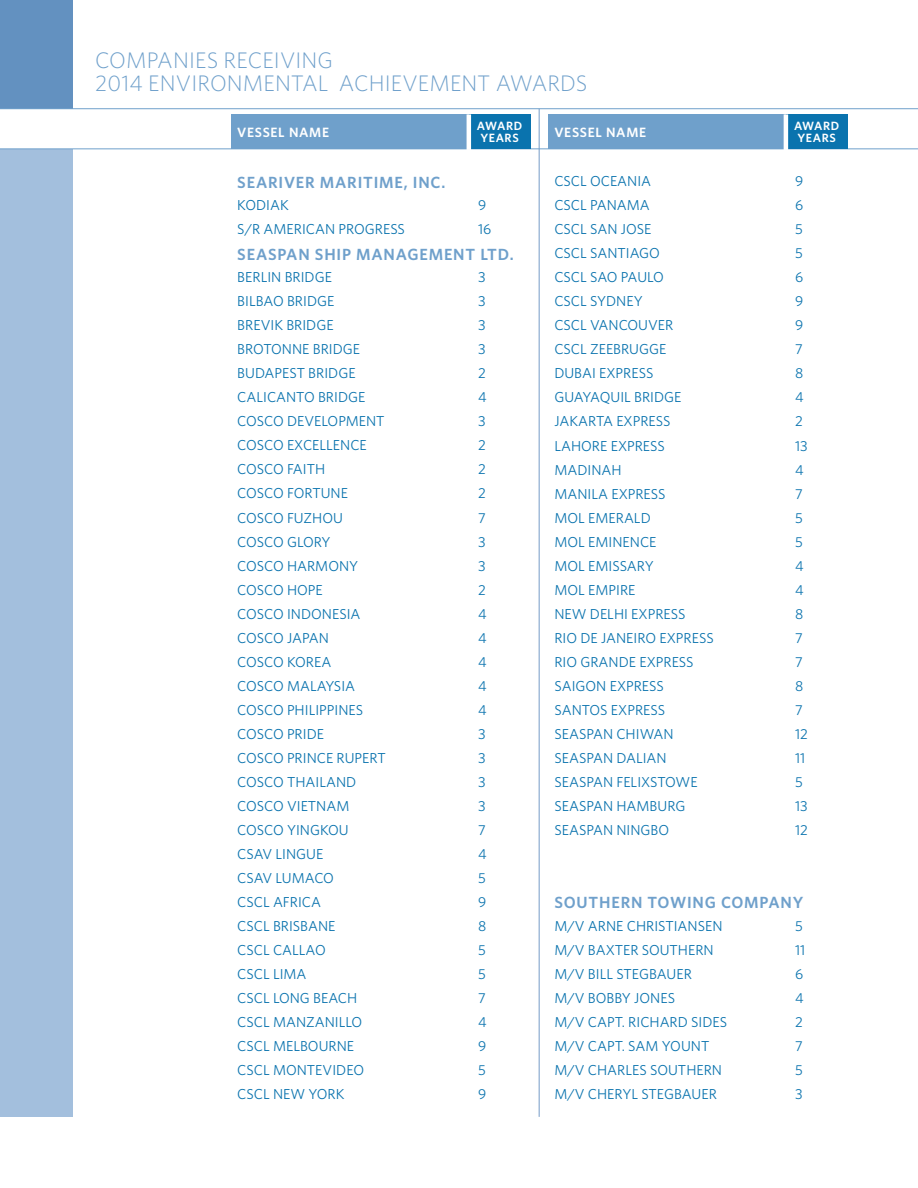
<style>
.page{position:relative;width:918px;height:1188px;background:#fff}
.page>*{position:absolute;margin:0;border:0;box-sizing:border-box;transform-origin:0 0}
.t1{font:300 22.5px/22.5px "Whitney";letter-spacing:.005em;color:#6fa0cb}
.t2{font:600 16.2px "Whitney";letter-spacing:.05em;color:#6fa0cb}
.t3{font:14.4px "Whitney";color:#0a73ae}
.t4{font:600 13.5px "Whitney";letter-spacing:.05em;color:#fff}
.t5{font:600 12px/12px "Whitney";color:#fff}
</style>
<div class="page">
<div style="left:0;top:0;width:73px;height:109px;background:#6391c0"></div>
<div style="left:1px;top:149px;width:72px;height:968px;background:#a3bfdd"></div>
<hr style="left:538px;top:109px;width:1px;height:1008px;background:#769cc8">
<hr style="left:0;top:108px;width:917px;height:1px;background:#6fa0cb">
<hr style="left:0;top:148px;width:917px;height:1px;background:#6fa0cb">
<div style="left:231px;top:114px;width:237px;height:35px;background:#6fa0cb"></div>
<div style="left:468px;top:114px;width:62px;height:35px;background:#0a73ae"></div>
<div style="left:466px;top:114px;width:5px;height:35px;background:#fff"></div>
<div style="left:548px;top:114px;width:237px;height:35px;background:#6fa0cb"></div>
<div style="left:785px;top:114px;width:62px;height:35px;background:#0a73ae"></div>
<svg style="left:783px;top:114px;width:4px;height:35px"></svg>
<h1 class="t1" style="left:95px;top:48px;width:493px">COMPANIES RECEIVING<br>2014 ENVIRONMENTAL ACHIEVEMENT AWARDS</h1>
<p class="t4" style="left:237px;top:123px;width:93px">VESSEL NAME</p>
<p class="t5" style="left:477px;top:120px;width:20px">AWARD<br>YEARS</p>
<p class="t2" style="left:237px;top:171px;width:209px">SEARIVER MARITIME, INC.</p>
<p class="t3" style="left:237px;top:196px;width:51px">KODIAK</p>
<p class="t3" style="left:478px;top:196px;width:10px">9</p>
<p class="t3" style="left:237px;top:220px;width:169px">S/R AMERICAN PROGRESS</p>
<p class="t3" style="left:478px;top:220px;width:15px">16</p>
<p class="t2" style="left:237px;top:243px;width:278px">SEASPAN SHIP MANAGEMENT LTD.</p>
<p class="t3" style="left:237px;top:268px;width:96px">BERLIN BRIDGE</p>
<p class="t3" style="left:478px;top:268px;width:9px">3</p>
<p class="t3" style="left:237px;top:292px;width:99px">BILBAO BRIDGE</p>
<p class="t3" style="left:478px;top:292px;width:9px">3</p>
<p class="t3" style="left:237px;top:316px;width:98px">BREVIK BRIDGE</p>
<p class="t3" style="left:478px;top:316px;width:9px">3</p>
<p class="t3" style="left:237px;top:340px;width:124px">BROTONN E BRIDGE</p>
<p class="t3" style="left:478px;top:340px;width:9px">3</p>
<p class="t3" style="left:237px;top:364px;width:120px">BUDAPEST BRIDGE</p>
<p class="t3" style="left:478px;top:364px;width:9px">2</p>
<p class="t3" style="left:237px;top:388px;width:129px">CALICANTO BRIDGE</p>
<p class="t3" style="left:478px;top:388px;width:10px">4</p>
<p class="t3" style="left:237px;top:412px;width:149px">COSCO DEVELOPMENT</p>
<p class="t3" style="left:478px;top:412px;width:9px">3</p>
<p class="t3" style="left:237px;top:436px;width:131px">COSCO EXCELLEN CE</p>
<p class="t3" style="left:478px;top:436px;width:9px">2</p>
<p class="t3" style="left:237px;top:460px;width:87px">COSCO FAITH</p>
<p class="t3" style="left:478px;top:460px;width:9px">2</p>
<p class="t3" style="left:237px;top:484px;width:112px">COSCO FORTUN E</p>
<p class="t3" style="left:478px;top:484px;width:9px">2</p>
<p class="t3" style="left:237px;top:508px;width:107px">COSCO FUZH OU</p>
<p class="t3" style="left:478px;top:508px;width:9px">7</p>
<p class="t3" style="left:237px;top:532px;width:85px">COSCO GLORY</p>
<p class="t3" style="left:478px;top:532px;width:9px">3</p>
<p class="t3" style="left:237px;top:556px;width:112px">COSCO HARMONY</p>
<p class="t3" style="left:478px;top:556px;width:9px">3</p>
<p class="t3" style="left:237px;top:580px;width:87px">COSCO H OPE</p>
<p class="t3" style="left:478px;top:580px;width:9px">2</p>
<p class="t3" style="left:237px;top:604px;width:125px">COSCO INDON ESIA</p>
<p class="t3" style="left:478px;top:604px;width:10px">4</p>
<p class="t3" style="left:237px;top:628px;width:90px">COSCO JAPAN</p>
<p class="t3" style="left:478px;top:628px;width:10px">4</p>
<p class="t3" style="left:237px;top:652px;width:95px">COSCO KOREA</p>
<p class="t3" style="left:478px;top:652px;width:10px">4</p>
<p class="t3" style="left:237px;top:676px;width:119px">COSCO MALAYSIA</p>
<p class="t3" style="left:478px;top:676px;width:10px">4</p>
<p class="t3" style="left:237px;top:700px;width:127px">COSCO PH ILIPPIN ES</p>
<p class="t3" style="left:478px;top:700px;width:10px">4</p>
<p class="t3" style="left:237px;top:724px;width:88px">COSCO PRID E</p>
<p class="t3" style="left:478px;top:724px;width:9px">3</p>
<p class="t3" style="left:237px;top:748px;width:150px">COSCO PRINCE RUPERT</p>
<p class="t3" style="left:478px;top:748px;width:9px">3</p>
<p class="t3" style="left:237px;top:772px;width:109px">COSCO THAILAND</p>
<p class="t3" style="left:478px;top:772px;width:9px">3</p>
<p class="t3" style="left:237px;top:796px;width:114px">COSCO VIETNAM</p>
<p class="t3" style="left:478px;top:796px;width:9px">3</p>
<p class="t3" style="left:237px;top:820px;width:113px">COSCO YINGKOU</p>
<p class="t3" style="left:478px;top:820px;width:9px">7</p>
<p class="t3" style="left:237px;top:844px;width:88px">CSAV LINGUE</p>
<p class="t3" style="left:478px;top:844px;width:10px">4</p>
<p class="t3" style="left:237px;top:868px;width:98px">CSAV LUMACO</p>
<p class="t3" style="left:478px;top:868px;width:9px">5</p>
<p class="t3" style="left:237px;top:892px;width:85px">CSCL AFRICA</p>
<p class="t3" style="left:478px;top:892px;width:10px">9</p>
<p class="t3" style="left:237px;top:916px;width:100px">CSCL BRISBAN E</p>
<p class="t3" style="left:478px;top:916px;width:10px">8</p>
<p class="t3" style="left:237px;top:940px;width:90px">CSCL CALLAO</p>
<p class="t3" style="left:478px;top:940px;width:9px">5</p>
<p class="t3" style="left:237px;top:964px;width:71px">CSCL LIMA</p>
<p class="t3" style="left:478px;top:964px;width:9px">5</p>
<p class="t3" style="left:237px;top:988px;width:119px">CSCL LONG BEACH</p>
<p class="t3" style="left:478px;top:988px;width:9px">7</p>
<p class="t3" style="left:237px;top:1012px;width:126px">CSCL MANZAN ILLO</p>
<p class="t3" style="left:478px;top:1012px;width:10px">4</p>
<p class="t3" style="left:237px;top:1036px;width:118px">CSCL MELBOURN E</p>
<p class="t3" style="left:478px;top:1036px;width:10px">9</p>
<p class="t3" style="left:237px;top:1060px;width:128px">CSCL MONTEVIDEO</p>
<p class="t3" style="left:478px;top:1060px;width:9px">5</p>
<p class="t3" style="left:237px;top:1084px;width:99px">CSCL N EW YORK</p>
<p class="t3" style="left:478px;top:1084px;width:10px">9</p>
<p class="t4" style="left:554px;top:123px;width:93px">VESSEL NAME</p>
<p class="t5" style="left:793px;top:120px;width:20px">AWARD<br>YEARS</p>
<p class="t3" style="left:554px;top:172px;width:98px">CSCL OCEAN IA</p>
<p class="t3" style="left:794px;top:172px;width:10px">9</p>
<p class="t3" style="left:554px;top:196px;width:97px">CSCL PANAMA</p>
<p class="t3" style="left:794px;top:196px;width:10px">6</p>
<p class="t3" style="left:554px;top:220px;width:98px">CSCL SAN JOSE</p>
<p class="t3" style="left:794px;top:220px;width:9px">5</p>
<p class="t3" style="left:554px;top:244px;width:107px">CSCL SANTIAGO</p>
<p class="t3" style="left:794px;top:244px;width:9px">5</p>
<p class="t3" style="left:554px;top:268px;width:111px">CSCL SAO PAULO</p>
<p class="t3" style="left:794px;top:268px;width:10px">6</p>
<p class="t3" style="left:554px;top:292px;width:53px">CSCL SYDN</p>
<p class="t3" style="left:626px;top:292px;width:17px">EY</p>
<p class="t3" style="left:794px;top:292px;width:10px">9</p>
<p class="t3" style="left:554px;top:316px;width:119px">CSCL VANCOUVER</p>
<p class="t3" style="left:794px;top:316px;width:10px">9</p>
<p class="t3" style="left:554px;top:340px;width:113px">CSCL ZEEBRUGGE</p>
<p class="t3" style="left:794px;top:340px;width:9px">7</p>
<p class="t3" style="left:554px;top:364px;width:100px">DUBAI EXPRESS</p>
<p class="t3" style="left:794px;top:364px;width:10px">8</p>
<p class="t3" style="left:554px;top:388px;width:129px">GUAYAQUIL BRIDGE</p>
<p class="t3" style="left:794px;top:388px;width:10px">4</p>
<p class="t3" style="left:554px;top:412px;width:118px">JAKARTA EXPRESS</p>
<p class="t3" style="left:794px;top:412px;width:9px">2</p>
<p class="t3" style="left:554px;top:436px;width:112px">LAH ORE EXPRESS</p>
<p class="t3" style="left:794px;top:436px;width:14px">13</p>
<p class="t3" style="left:554px;top:460px;width:66px">MADINAH</p>
<p class="t3" style="left:794px;top:460px;width:10px">4</p>
<p class="t3" style="left:554px;top:484px;width:113px">MAN ILA EXPRESS</p>
<p class="t3" style="left:794px;top:484px;width:9px">7</p>
<p class="t3" style="left:554px;top:508px;width:96px">MOL EMERALD</p>
<p class="t3" style="left:794px;top:508px;width:9px">5</p>
<p class="t3" style="left:554px;top:532px;width:104px">MOL EMIN ENCE</p>
<p class="t3" style="left:794px;top:532px;width:9px">5</p>
<p class="t3" style="left:554px;top:556px;width:91px">MOL EMISSARY</p>
<p class="t3" style="left:794px;top:556px;width:10px">4</p>
<p class="t3" style="left:554px;top:580px;width:83px">MOL EMPIRE</p>
<p class="t3" style="left:794px;top:580px;width:10px">4</p>
<p class="t3" style="left:554px;top:604px;width:133px">N EW DELH I EXPRESS</p>
<p class="t3" style="left:794px;top:604px;width:10px">8</p>
<p class="t3" style="left:554px;top:628px;width:161px">RIO DE JAN EIRO EXPRESS</p>
<p class="t3" style="left:794px;top:628px;width:9px">7</p>
<p class="t3" style="left:554px;top:652px;width:141px">RIO GRANDE EXPRESS</p>
<p class="t3" style="left:794px;top:652px;width:9px">7</p>
<p class="t3" style="left:554px;top:676px;width:111px">SAIGON EXPRESS</p>
<p class="t3" style="left:794px;top:676px;width:10px">8</p>
<p class="t3" style="left:554px;top:700px;width:112px">SANTOS EXPRESS</p>
<p class="t3" style="left:794px;top:700px;width:9px">7</p>
<p class="t3" style="left:554px;top:724px;width:118px">SEASPAN CH IWAN</p>
<p class="t3" style="left:794px;top:724px;width:14px">12</p>
<p class="t3" style="left:554px;top:748px;width:111px">SEASPAN DALIAN</p>
<p class="t3" style="left:794px;top:748px;width:12px">11</p>
<p class="t3" style="left:554px;top:772px;width:145px">SEASPAN FELIXSTOWE</p>
<p class="t3" style="left:794px;top:772px;width:9px">5</p>
<p class="t3" style="left:554px;top:796px;width:132px">SEASPAN HAMBURG</p>
<p class="t3" style="left:794px;top:796px;width:14px">13</p>
<p class="t3" style="left:554px;top:820px;width:116px">SEASPAN N INGBO</p>
<p class="t3" style="left:794px;top:820px;width:14px">12</p>
<p class="t2" style="left:554px;top:891px;width:250px">SOUTHERN TOWING COMPANY</p>
<p class="t3" style="left:554px;top:916px;width:167px">M/V ARN E CHRISTIANSEN</p>
<p class="t3" style="left:794px;top:916px;width:9px">5</p>
<p class="t3" style="left:554px;top:940px;width:150px">M/V BAXTER SOUTH ERN</p>
<p class="t3" style="left:794px;top:940px;width:12px">11</p>
<p class="t3" style="left:554px;top:964px;width:137px">M/V BILL STEGBAUER</p>
<p class="t3" style="left:794px;top:964px;width:10px">6</p>
<p class="t3" style="left:554px;top:988px;width:122px">M/V BOBBY JON ES</p>
<p class="t3" style="left:794px;top:988px;width:10px">4</p>
<p class="t3" style="left:554px;top:1012px;width:174px">M/V CAPT. RICHARD SIDES</p>
<p class="t3" style="left:794px;top:1012px;width:9px">2</p>
<p class="t3" style="left:554px;top:1036px;width:156px">M/V CAPT. SAM YOUN T</p>
<p class="t3" style="left:794px;top:1036px;width:9px">7</p>
<p class="t3" style="left:554px;top:1060px;width:159px">M/V CHARLES SOUTH ERN</p>
<p class="t3" style="left:794px;top:1060px;width:9px">5</p>
<p class="t3" style="left:554px;top:1084px;width:162px">M/V CH ERYL STEGBAUER</p>
<p class="t3" style="left:794px;top:1084px;width:9px">3</p>
</div>
